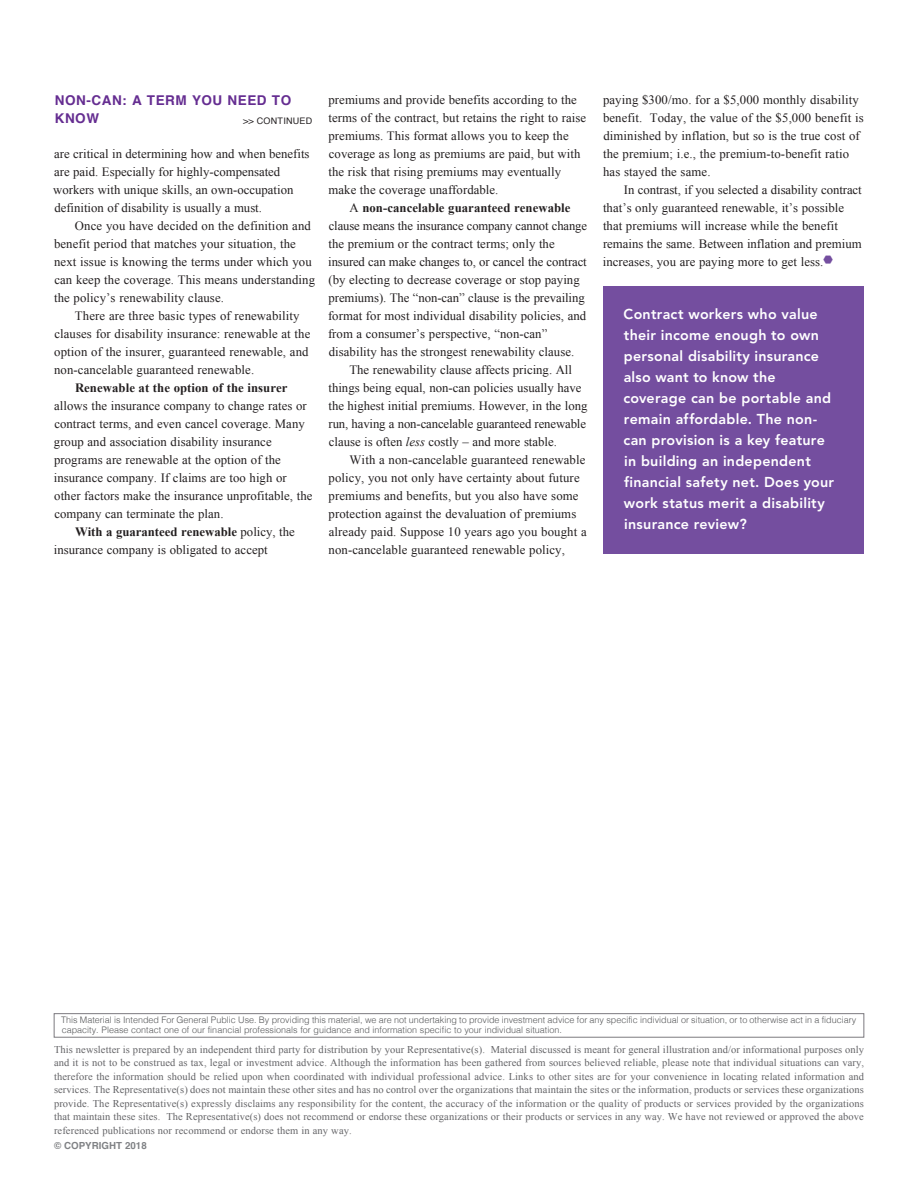
<style>
.page{position:relative;width:918px;height:1188px;background:#fff}
.page>*{position:absolute;margin:0;border:0;box-sizing:border-box;transform-origin:0 0}
.t1{font:800 14.25px/21px "Avenir";letter-spacing:.02em;color:#fff}
.t2{font:700 13.5px/18px "Helvetica";letter-spacing:.04em;color:#652d91}
.t3{font:12.75px/18px "Times New Roman";letter-spacing:.005em;color:#231f20}
.t4{font:10.35px/13.5px "Times New Roman";letter-spacing:.01em;color:#636366;text-align:justify}
.t5{font:700 9.75px "Helvetica";color:#808285}
.t6{font:300 9px/9.8px "Helvetica";color:#57585a}
.t7{font:9px "Helvetica";letter-spacing:.025em;color:#231f20}
.s1{font-weight:700}
.s2{font-style:italic}
</style>
<div class="page">
<div style="left:54px;top:1013px;width:810px;height:25px;border:1px solid #7c7a7f"></div>
<div style="left:603px;top:286px;width:261px;height:268px;background:#744e9f"></div>
<p class="t2" style="left:55px;top:91px;width:238px">NON-CAN: A TERM YOU NEED TO<br>KNOW</p>
<p class="t3" style="left:53px;top:145px;width:258px">are critical in determining how and when benefits are paid. Especially for highly-compensated workers with unique skills, an own-occupation definition of disability is usually a must.</p>
<p class="t3" style="left:54px;top:216px;width:263px;text-indent:21px">Once you have decided on the definition and benefit period that matches your situation, the next issue is knowing the terms under which you can keep the coverage. This means understanding the policy’s renewability clause.</p>
<p class="t3" style="left:54px;top:306px;width:258px;text-indent:21px">There are three basic types of renewability clauses for disability insurance: renewable at the option of the insurer, guaranteed renewable, and non-cancelable guaranteed renewable.</p>
<p class="t3" style="left:54px;top:378px;width:260px;text-indent:21px"><span class="s1">Renewable at the option of the insurer </span>allows the insurance company to change rates or contract terms, and even cancel coverage. Many group and association disability insurance programs are renewable at the option of the insurance company. If claims are too high or other factors make the insurance unprofitable, the company can terminate the plan.</p>
<p class="t3" style="left:54px;top:522px;width:242px;text-indent:21px"><span class="s1">With a guaranteed renewable</span> policy, the insurance company is obligated to accept</p>
<p class="t7" style="left:243px;top:114px;width:71px">&gt;&gt; CONTINUED</p>
<p class="t3" style="left:329px;top:90px;width:259px">premiums and provide benefits according to the terms of the contract, but retains the right to raise premiums. This format allows you to keep the coverage as long as premiums are paid, but with the risk that rising premiums may eventually make the coverage unaffordable.</p>
<p class="t3" style="left:328px;top:198px;width:260px;text-indent:21px">A <span class="s1">non-cancelable guaranteed renewable </span>clause means the insurance company cannot change the premium or the contract terms; only the insured can make changes to, or cancel the contract (by electing to decrease coverage or stop paying premiums). The “non-can” clause is the prevailing format for most individual disability policies, and from a consumer’s perspective, “non-can” disability has the strongest renewability clause.</p>
<p class="t3" style="left:329px;top:360px;width:260px;text-indent:21px">The renewability clause affects pricing. All things being equal, non-can policies usually have the highest initial premiums. However, in the long run, having a non-cancelable guaranteed renewable clause is often <span class="s2">less</span> costly – and more stable.</p>
<p class="t3" style="left:329px;top:450px;width:260px;text-indent:21px">With a non-cancelable guaranteed renewable policy, you not only have certainty about future premiums and benefits, but you also have some protection against the devaluation of premiums already paid. Suppose 10 years ago you bought a non-cancelable guaranteed renewable policy,</p>
<p class="t3" style="left:603px;top:90px;width:262px">paying $300/mo. for a $5,000 monthly disability benefit. Today, the value of the $5,000 benefit is diminished by inflation, but so is the true cost of the premium; i.e., the premium-to-benefit ratio has stayed the same.</p>
<p class="t3" style="left:603px;top:180px;width:261px;text-indent:21px">In contrast, if you selected a disability contract that’s only guaranteed renewable, it’s possible that premiums will increase while the benefit remains the same. Between inflation and premium increases, you are paying more to get less.</p>
<p class="t1" style="left:623px;top:303px;width:212px">Contract workers who value their income enough to own personal disability insurance also want to know the coverage can be portable and remain affordable. The non&shy;can provision is a key feature in building an independent financial safety net. Does your work status merit a disability insurance review?</p>
<p class="t6" style="left:61px;top:1015px;width:797px">This Material is Intended For General Public Use. By providing this material, we are not undertaking to provide investment advice for any specific individual or situation, or to otherwise act in a fiduciary capacity. Please contact one of our financial professionals for guidance and information specific to your individual situation.</p>
<p class="t4" style="left:54px;top:1042px;width:812px">This newsletter is prepared by an independent third party for distribution by your Representative(s). Material discussed is meant for general illustration and/or informational purposes only and it is not to be construed as tax, legal or investment advice. Although the information has been gathered from sources believed reliable, please note that individual situations can vary, therefore the information should be relied upon when coordinated with individual professional advice. Links to other sites are for your convenience in locating related information and services. The Representative(s) does not maintain these other sites and has no control over the organizations that maintain the sites or the information, products or services these organizations provide. The Representative(s) expressly disclaims any responsibility for the content, the accuracy of the information or the quality of products or services provided by the organizations that maintain these sites. The Representative(s) does not recommend or endorse these organizations or their products or services in any way. We have not reviewed or approved the above referenced publications nor recommend or endorse them in any way.</p>
<p class="t5" style="left:54px;top:1138px;width:94px">© COPYRIGHT 2018</p>
</div>
